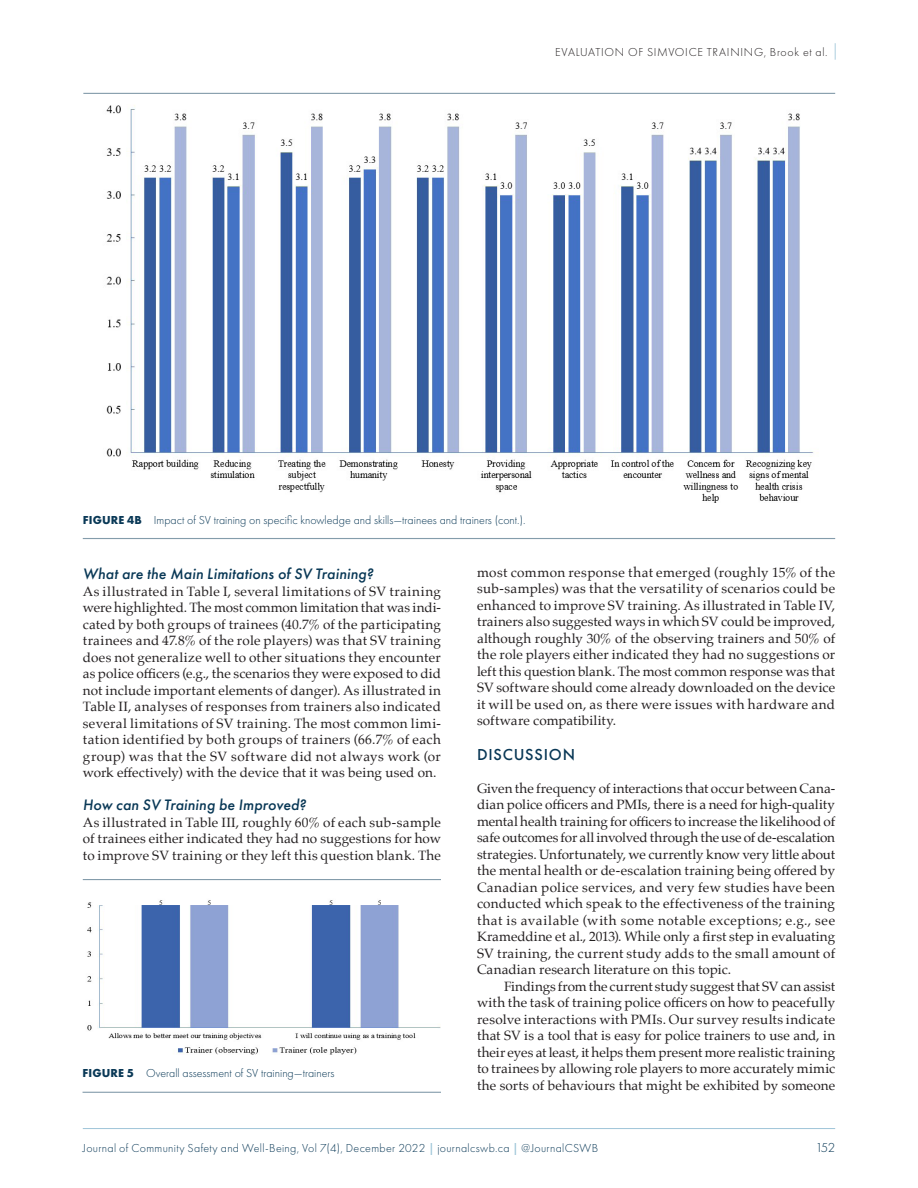
<style>
.page{position:relative;width:918px;height:1188px;background:#fff}
.page>*{position:absolute;margin:0;border:0;box-sizing:border-box;transform-origin:0 0}
.Subhead_1{font:500 16.5px "Futura PT";letter-spacing:.045em;color:#093856}
.Subhead_3{font:italic 500 15.75px "Futura PT";letter-spacing:.01em;color:#093856}
.Body_text_1st_para{font:13.5px/16.5px "Palatino";letter-spacing:.015em;color:#231f20;text-align:justify}
.Body_text{font:13.5px/16.5px "Palatino";letter-spacing:.005em;color:#231f20;text-align:justify}
.t1{font:300 13.5px "Futura PT";color:#093856}
.Figure_caption_ne{font:300 12px "Futura PT";color:#093856}
.Figure_caption_ne-2{font:300 12px "Futura PT";letter-spacing:.025em;color:#093856}
.t2{font:300 12px "Futura PT";letter-spacing:.06em;color:#231f20}
.s1{font-weight:700}
.s2{font-weight:500;color:#9dc4d7}
</style>
<div class="page">
<hr style="left:83px;top:1128px;width:752px;height:1px;background:#3a89b0">
<svg style="left:835px;top:43px;width:1px;height:17px"></svg>
<hr style="left:83px;top:93px;width:752px;height:1px;background:#849cab">
<hr style="left:83px;top:538px;width:752px;height:1px;background:#849cab">
<img style="left:106px;top:105px;width:708px;height:397px">
<hr style="left:83px;top:879px;width:358px;height:1px;background:#849cab">
<hr style="left:83px;top:1092px;width:358px;height:1px;background:#849cab">
<img style="left:87px;top:900px;width:354px;height:155px">
<p class="t2" style="left:555px;top:45px;width:274px">EVALUATION OF SIMVOICE TRAINING, Brook et al.</p>
<p class="Figure_caption_ne" style="left:83px;top:513px;width:444px"><span class="s1">FIGURE 4B</span> Impact of SV training on specific knowledge and skills—trainees and trainers (cont.).</p>
<p class="Subhead_3" style="left:83px;top:564px;width:292px">What are the Main Limitations of SV Training?</p>
<p class="Body_text_1st_para" style="left:83px;top:583px;width:360px">As illustrated in Table I, several limitations of SV training were highlighted. The most common limitation that was indi&shy;cated by both groups of trainees (40.7% of the participating trainees and 47.8% of the role players) was that SV training does not generalize well to other situations they encounter as police officers (e.g., the scenarios they were exposed to did not include important elements of danger). As illustrated in Table II, analyses of responses from trainers also indicated several limitations of SV training. The most common limi&shy;tation identified by both groups of trainers (66.7% of each group) was that the SV software did not always work (or work effectively) with the device that it was being used on.</p>
<p class="Subhead_3" style="left:83px;top:795px;width:225px">How can SV Training be Improved?</p>
<p class="Body_text_1st_para" style="left:83px;top:814px;width:360px">As illustrated in Table III, roughly 60% of each sub-sample of trainees either indicated they had no suggestions for how to improve SV training or they left this question blank. The</p>
<p class="Figure_caption_ne" style="left:83px;top:1067px;width:253px"><span class="s1">FIGURE 5</span> Overall assessment of SV training—trainers</p>
<p class="Body_text_1st_para" style="left:477px;top:564px;width:360px">most common response that emerged (roughly 15% of the sub-samples) was that the versatility of scenarios could be enhanced to improve SV training. As illustrated in Table IV, trainers also suggested ways in which SV could be improved, although roughly 30% of the observing trainers and 50% of the role players either indicated they had no suggestions or left this question blank. The most common response was that SV software should come already downloaded on the device it will be used on, as there were issues with hardware and software compatibility.</p>
<p class="Subhead_1" style="left:477px;top:744px;width:99px">DISCUSSION</p>
<p class="Body_text_1st_para" style="left:477px;top:780px;width:360px">Given the frequency of interactions that occur between Cana&shy;dian police officers and PMIs, there is a need for high-quality mental health training for officers to increase the likelihood of safe outcomes for all involved through the use of de-escalation strategies. Unfortunately, we currently know very little about the mental health or de-escalation training being offered by Canadian police services, and very few studies have been conducted which speak to the effectiveness of the training that is available (with some notable exceptions; e.g., see Krameddine et al., 2013). While only a first step in evaluating SV training, the current study adds to the small amount of Canadian research literature on this topic.</p>
<p class="Body_text" style="left:477px;top:978px;width:360px;text-indent:27px">Findings from the current study suggest that SV can assist with the task of training police officers on how to peacefully resolve interactions with PMIs. Our survey results indicate that SV is a tool that is easy for police trainers to use and, in their eyes at least, it helps them present more realistic training to trainees by allowing role players to more accurately mimic the sorts of behaviours that might be exhibited by someone</p>
<p class="Figure_caption_ne-2" style="left:83px;top:1141px;width:517px">Journal of Community Safety and Well-Being, Vol 7(4), December 2022 <span class="s2">|</span> journalcswb.ca <span class="s2">|</span> @JournalCSWB</p>
<p class="t1" style="left:816px;top:1140px;width:21px">152</p>
</div>
